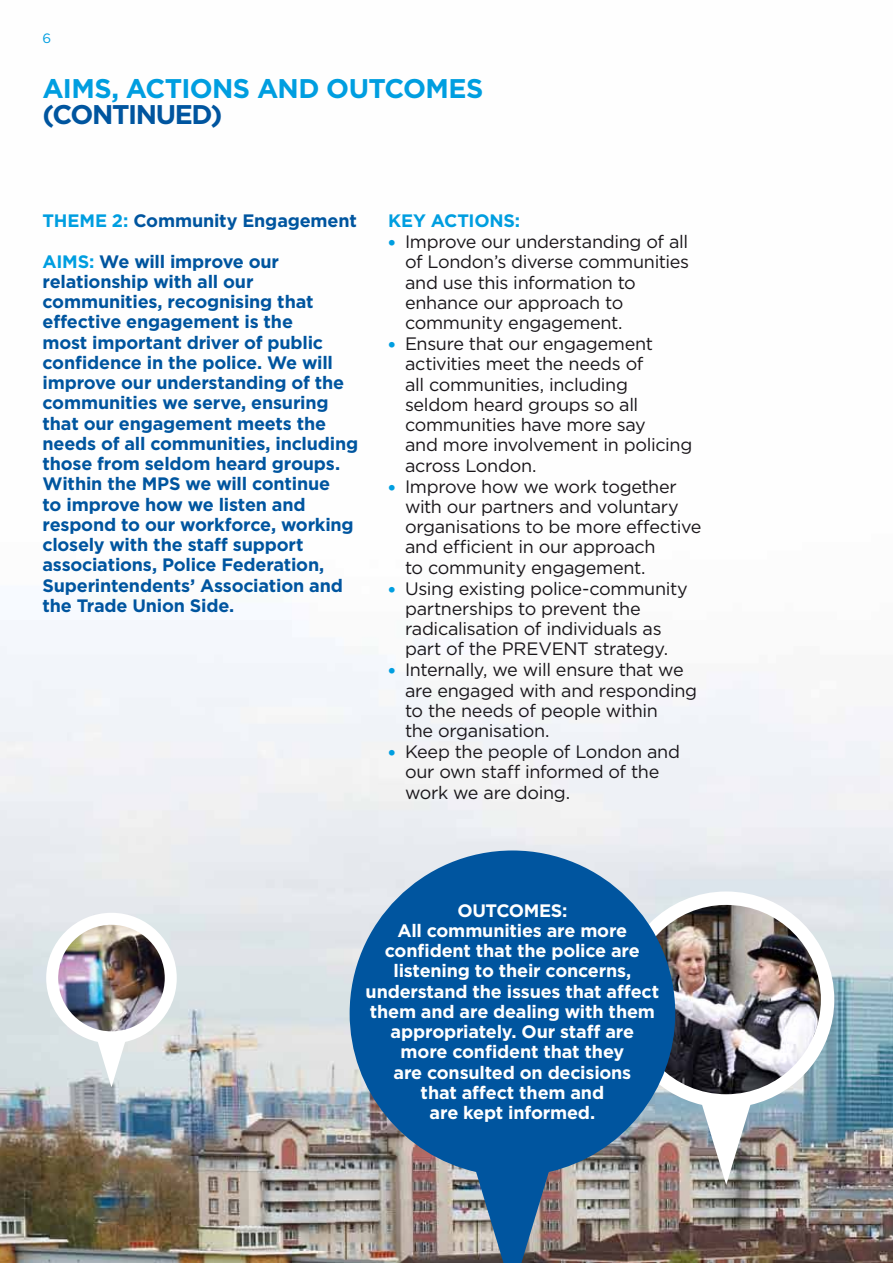
<style>
.page{position:relative;width:893px;height:1263px;background:#fff}
.page>*{position:absolute;margin:0;border:0;box-sizing:border-box;transform-origin:0 0}
.t1{font:700 27px "Gotham";letter-spacing:-.025em;color:#009ee0}
.t2{font:700 27px "Gotham";letter-spacing:-.05em;color:#00559f}
.t3{font:18px/20.2px "Gotham";letter-spacing:-.02em;color:#1a171b}
.t4{font:700 18px/20.2px "Gotham";letter-spacing:-.01em;color:#00559f}
.t5{font:700 18px/20.2px "Gotham";letter-spacing:-.01em;color:#fff;text-align:center}
.t6{font:700 18px "Gotham";letter-spacing:-.01em;color:#009ee0}
.t7{font:13.5px "Gotham";color:#009ee0}
.s1{color:#009ee0}
.s2{font-weight:900;font-size:15px;color:#009ee0}
</style>
<div class="page">
<img style="left:0;top:620px;width:893px;height:643px">
<img style="left:675px;top:891px;width:159px;height:294px">
<img style="left:675px;top:899px;width:151px;height:198px">
<div style="left:619px;top:893px;width:214px;height:213px;border:12px solid #fff;border-radius:50%"></div>
<svg style="left:350px;top:850px;width:325px;height:413px;background:#3c709f"></svg>
<svg style="left:48px;top:914px;width:127px;height:173px;background:#dce3e5"></svg>
<img style="left:52px;top:919px;width:119px;height:118px;border-radius:59px">
<div style="left:46px;top:913px;width:131px;height:130px;border:12px solid #fff;border-radius:50%"></div>
<p class="t7" style="left:43px;top:29px;width:10px">6</p>
<h1 class="t1" style="left:43px;top:71px;width:442px">AIMS, ACTIONS AND OUTCOMES</h1>
<h1 class="t2" style="left:43px;top:96px;width:182px">(CONTINUED)</h1>
<p class="t4" style="left:43px;top:210px;width:316px"><span class="s1">THEME 2:</span> Community Engagement</p>
<p class="t4" style="left:43px;top:251px;width:317px"><span class="s1">AIMS:</span> We will improve our relationship with all our communities, recognising that effective engagement is the<br>most important driver of public confidence in the police. We will improve our understanding of the communities we serve, ensuring that our engagement meets the needs of all communities, including those from seldom heard groups.<br>Within the MPS we will continue<br>to improve how we listen and respond to our workforce, working closely with the staff support associations, Police Federation,<br>Superintendents’ Association and the Trade Union Side.</p>
<p class="t6" style="left:388px;top:209px;width:134px">KEY ACTIONS:</p>
<p class="t3" style="left:405px;top:231px;width:286px;text-indent:-17px"><span class="s2">•</span> Improve our understanding of all of London’s diverse communities and use this information to enhance our approach to community engagement.</p>
<p class="t3" style="left:405px;top:333px;width:289px;text-indent:-17px"><span class="s2">•</span> Ensure that our engagement activities meet the needs of<br>all communities, including seldom heard groups so all communities have more say<br>and more involvement in policing across London.</p>
<p class="t3" style="left:405px;top:476px;width:298px;text-indent:-17px"><span class="s2">•</span> Improve how we work together with our partners and voluntary organisations to be more effective and efficient in our approach<br>to community engagement.</p>
<p class="t3" style="left:405px;top:578px;width:284px;text-indent:-17px"><span class="s2">•</span> Using existing police-community partnerships to prevent the radicalisation of individuals as part of the PREVENT strategy.</p>
<p class="t3" style="left:405px;top:659px;width:294px;text-indent:-17px"><span class="s2">•</span> Internally, we will ensure that we are engaged with and responding to the needs of people within<br>the organisation.</p>
<p class="t3" style="left:405px;top:741px;width:277px;text-indent:-17px"><span class="s2">•</span> Keep the people of London and our own staff informed of the work we are doing.</p>
<p class="t5" style="left:366px;top:900px;width:295px">OUTCOMES:<br>All communities are more confident that the police are listening to their concerns, understand the issues that affect them and are dealing with them appropriately. Our staff are more confident that they<br>are consulted on decisions<br>that affect them and<br>are kept informed.</p>
</div>
